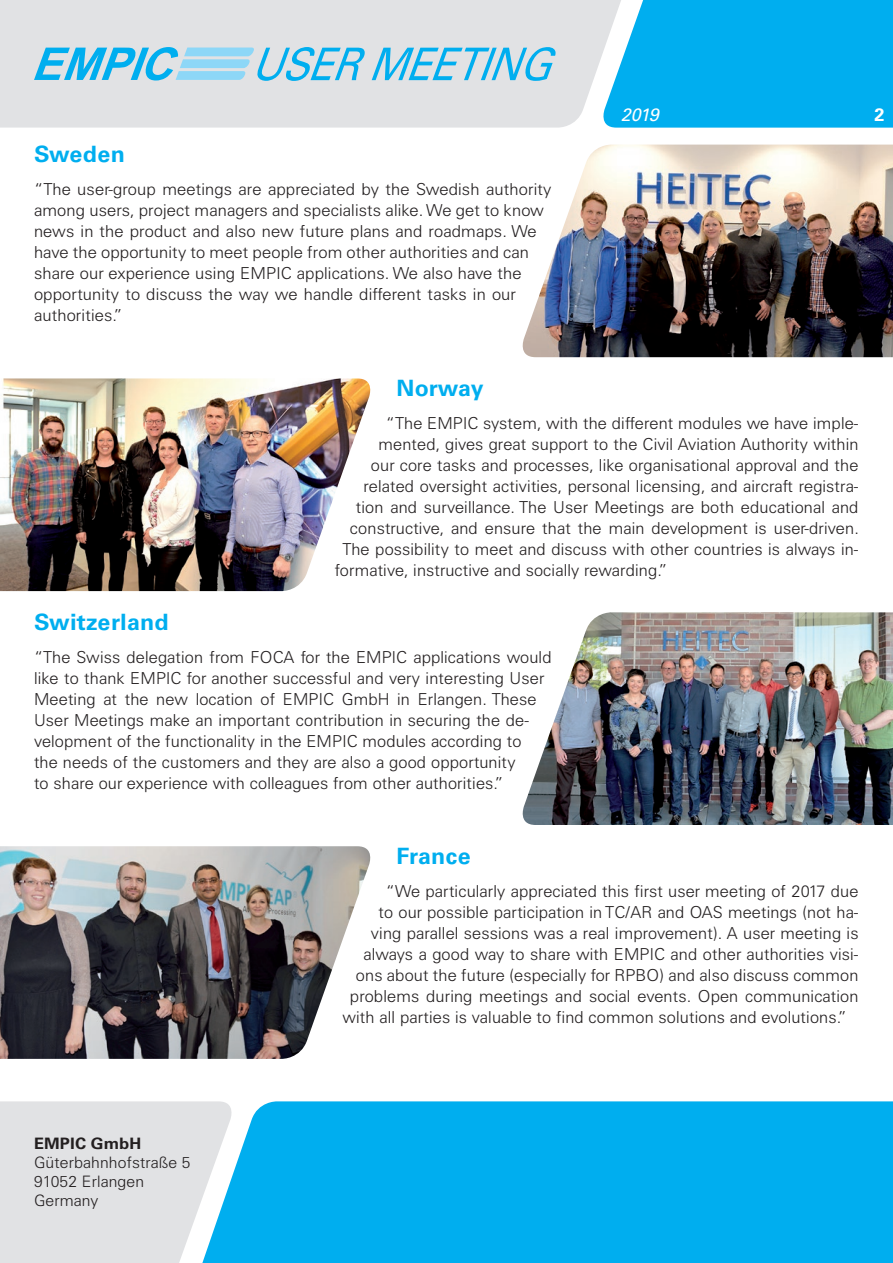
<style>
.page{position:relative;width:893px;height:1263px;background:#fff}
.page>*{position:absolute;margin:0;border:0;box-sizing:border-box;transform-origin:0 0}
.t1{font:700 22.5px "Univers S";letter-spacing:.01em;color:#00aeef}
.t2{font:italic 18px "Univers LT Std";color:#fff}
.t3{font:700 18px "Univers S";color:#fff}
.t4{font:300 16.5px/21px "Univers S";letter-spacing:.01em;color:#231f20}
.t5{font:300 15.75px/18.9px "Univers S";letter-spacing:.01em;color:#231f20}
.t6{font:700 15.75px "Univers S";letter-spacing:.01em;color:#231f20;scale:1.04 1}
</style>
<div class="page">
<div style="left:635px;top:0;width:258px;height:128px;background:#00aeef"></div>
<svg style="left:0;top:0;width:635px;height:128px;background:#dbe1e5"></svg>
<div style="left:238px;top:1101px;width:655px;height:162px;background:#00aeef"></div>
<svg style="left:0;top:1101px;width:238px;height:162px;background:#d8e1e6"></svg>
<img style="left:522px;top:145px;width:371px;height:212px">
<img style="left:522px;top:612px;width:371px;height:213px">
<img style="left:0;top:378px;width:371px;height:213px">
<img style="left:0;top:846px;width:371px;height:213px">
<svg style="left:34px;top:47px;width:524px;height:34px;background:#90d0e9"></svg>
<h1 class="t1" style="left:34px;top:141px;width:93px">Sweden</h1>
<p class="t4" style="left:34px;top:179px;width:519px">“The user-group meetings are appreciated by the Swedish authority among users, project managers and specialists alike. We get to know news in the product and also new future plans and roadmaps. We have the opportunity to meet people from other authorities and can share our experience using EMPIC applications. We also have the opportunity to discuss the way we handle different tasks in our authorities.”</p>
<p class="t2" style="left:621px;top:103px;width:39px">2019</p>
<p class="t3" style="left:874px;top:104px;width:12px">2</p>
<h1 class="t1" style="left:396px;top:375px;width:89px">Norway</h1>
<p class="t4" style="left:386px;top:413px;width:474px">“The EMPIC system, with the different modules we have imple-</p>
<p class="t4" style="left:378px;top:434px;width:482px">mented, gives great support to the Civil Aviation Authority within</p>
<p class="t4" style="left:371px;top:455px;width:489px">our core tasks and processes, like organisational approval and the</p>
<p class="t4" style="left:363px;top:476px;width:496px">related oversight activities, personal licensing, and aircraft registra-</p>
<p class="t4" style="left:356px;top:497px;width:504px">tion and surveillance. The User Meetings are both educational and</p>
<p class="t4" style="left:350px;top:518px;width:510px">constructive, and ensure that the main development is user-driven.</p>
<p class="t4" style="left:342px;top:539px;width:517px">The possibility to meet and discuss with other countries is always in-</p>
<p class="t4" style="left:335px;top:560px;width:334px">formative, instructive and socially rewarding.”</p>
<h1 class="t1" style="left:34px;top:609px;width:136px">Switzerland</h1>
<p class="t4" style="left:34px;top:647px;width:519px">“The Swiss delegation from FOCA for the EMPIC applications would like to thank EMPIC for another successful and very interesting User Meeting at the new location of EMPIC GmbH in Erlangen. These User Meetings make an important contribution in securing the de&shy;velopment of the functionality in the EMPIC modules according to<br>the needs of the customers and they are also a good opportunity<br>to share our experience with colleagues from other authorities.”</p>
<h1 class="t1" style="left:396px;top:842px;width:76px">France</h1>
<p class="t4" style="left:386px;top:880px;width:474px">“We particularly appreciated this first user meeting of 2017 due</p>
<p class="t4" style="left:378px;top:901px;width:481px">to our possible participation in TC/AR and OAS meetings (not ha-</p>
<p class="t4" style="left:371px;top:922px;width:489px">ving parallel sessions was a real improvement). A user meeting is</p>
<p class="t4" style="left:363px;top:943px;width:496px">always a good way to share with EMPIC and other authorities visi-</p>
<p class="t4" style="left:356px;top:964px;width:504px">ons about the future (especially for RPBO) and also discuss common</p>
<p class="t4" style="left:350px;top:985px;width:510px">problems during meetings and social events. Open communication</p>
<p class="t4" style="left:342px;top:1006px;width:506px">with all parties is valuable to find common solutions and evolutions.”</p>
<p class="t6" style="left:34px;top:1134px;width:105px">EMPIC GmbH</p>
<p class="t5" style="left:34px;top:1153px;width:158px">Güterbahnhofstraße 5<br>91052 Erlangen<br>Germany</p>
</div>
